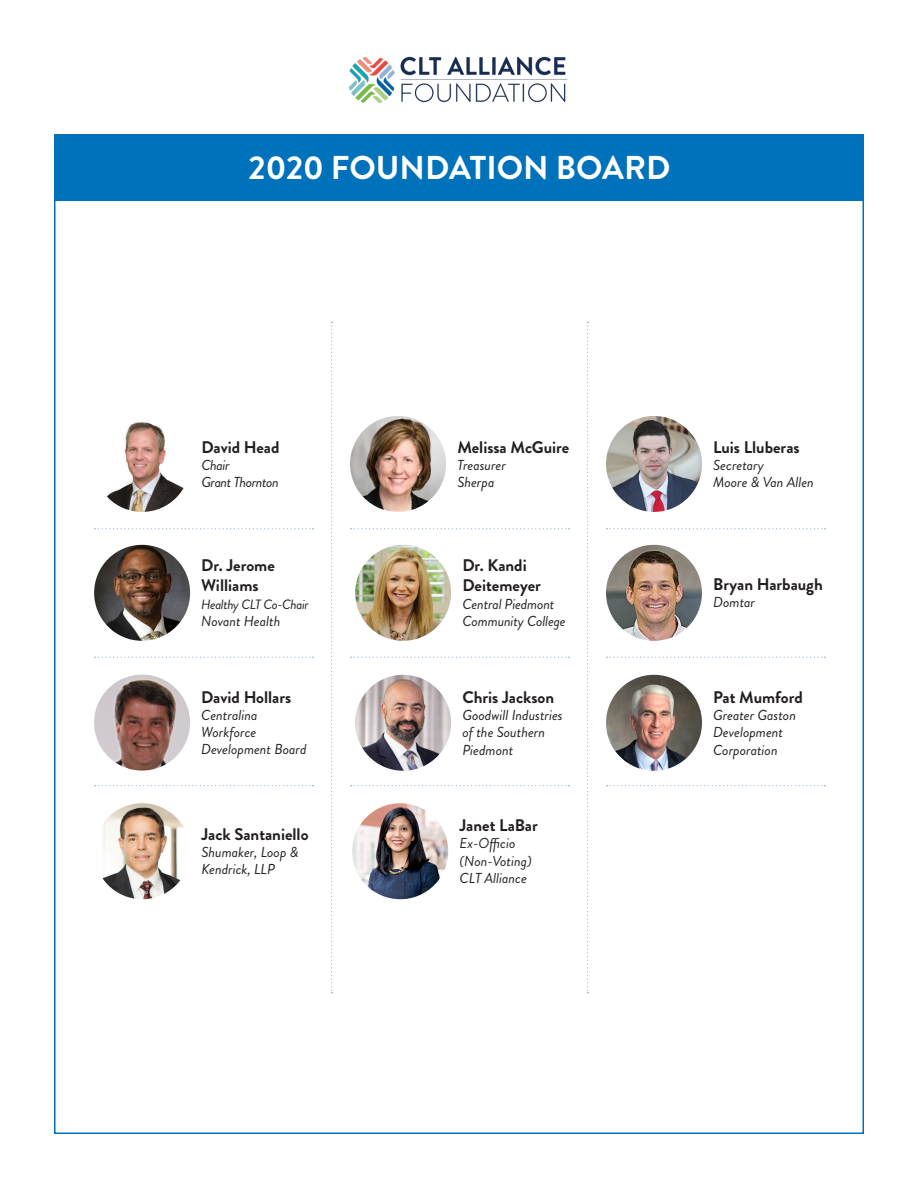
<style>
.page{position:relative;width:918px;height:1188px;background:#fff}
.page>*{position:absolute;margin:0;border:0;box-sizing:border-box;transform-origin:0 0}
.t1{font:700 33px "Brandon Grotesque";color:#fff}
.t2{font:700 16.8px/20.2px "Brandon Grotesque";color:#231f20}
.t3{font:italic 14.4px/17.2px "Brandon Grotesque";color:#231f20}
.t4{font:italic 14.4px "Brandon Grotesque";letter-spacing:-.03em;color:#231f20}
.t5{font:italic 13.5px "Brandon Grotesque";letter-spacing:-.025em;color:#231f20}
</style>
<div class="page">
<div style="left:54px;top:134px;width:810px;height:67px;background:#0072bc"></div>
<svg style="left:331px;top:322px;width:2px;height:671px"></svg>
<svg style="left:587px;top:322px;width:2px;height:671px"></svg>
<svg style="left:95px;top:528px;width:218px;height:1px"></svg>
<svg style="left:95px;top:657px;width:218px;height:1px"></svg>
<svg style="left:95px;top:785px;width:218px;height:1px"></svg>
<img style="left:355px;top:545px;width:96px;height:96px;border-radius:48px">
<svg style="left:351px;top:528px;width:218px;height:1px"></svg>
<svg style="left:351px;top:657px;width:218px;height:1px"></svg>
<svg style="left:351px;top:785px;width:218px;height:1px"></svg>
<img style="left:606px;top:545px;width:96px;height:96px;border-radius:48px">
<img style="left:355px;top:675px;width:96px;height:96px;border-radius:48px">
<svg style="left:607px;top:528px;width:218px;height:1px"></svg>
<svg style="left:607px;top:657px;width:218px;height:1px"></svg>
<svg style="left:607px;top:785px;width:218px;height:1px"></svg>
<img style="left:94px;top:545px;width:96px;height:96px;border-radius:48px">
<img style="left:94px;top:675px;width:96px;height:96px;border-radius:48px">
<img style="left:606px;top:675px;width:96px;height:96px;border-radius:48px">
<img style="left:350px;top:416px;width:96px;height:96px;border-radius:48px">
<img style="left:94px;top:416px;width:96px;height:96px;border-radius:48px">
<img style="left:606px;top:416px;width:96px;height:96px;border-radius:48px">
<img style="left:94px;top:803px;width:96px;height:96px;border-radius:48px">
<img style="left:352px;top:803px;width:96px;height:96px;border-radius:48px">
<img style="left:348px;top:57px;width:220px;height:46px">
<p class="t1" style="left:249px;top:145px;width:423px">2020 FOUNDATION BOARD</p>
<p class="t2" style="left:201px;top:437px;width:80px">David Head</p>
<p class="t3" style="left:201px;top:456px;width:30px">Chair</p>
<p class="t4" style="left:201px;top:472px;width:79px">Grant Thornton</p>
<p class="t2" style="left:201px;top:556px;width:75px">Dr. Jerome<br>Williams</p>
<p class="t5" style="left:201px;top:595px;width:109px">Healthy CLT Co-Chair</p>
<p class="t3" style="left:201px;top:613px;width:81px">Novant Health</p>
<p class="t2" style="left:201px;top:687px;width:92px">David Hollars</p>
<p class="t3" style="left:201px;top:706px;width:107px">Centralina<br>Workforce<br>Development Board</p>
<p class="t2" style="left:201px;top:824px;width:109px">Jack Santaniello</p>
<p class="t3" style="left:201px;top:844px;width:99px">Shumaker, Loop &amp;<br>Kendrick, LLP</p>
<p class="t2" style="left:457px;top:437px;width:114px">Melissa McGuire</p>
<p class="t3" style="left:457px;top:456px;width:50px">Treasurer</p>
<p class="t3" style="left:457px;top:474px;width:38px">Sherpa</p>
<p class="t2" style="left:462px;top:556px;width:80px">Dr. Kandi<br>Deitemeyer</p>
<p class="t3" style="left:462px;top:595px;width:105px">Central Piedmont<br>Community College</p>
<p class="t2" style="left:462px;top:687px;width:93px">Chris Jackson</p>
<p class="t3" style="left:462px;top:707px;width:102px">Goodwill Industries of the Southern<br>Piedmont</p>
<p class="t2" style="left:460px;top:816px;width:80px">Janet LaBar</p>
<p class="t3" style="left:460px;top:835px;width:57px">Ex-Officio</p>
<p class="t3" style="left:460px;top:852px;width:74px">(Non-Voting)</p>
<p class="t3" style="left:460px;top:870px;width:69px">CLT Alliance</p>
<p class="t2" style="left:713px;top:437px;width:88px">Luis Lluberas</p>
<p class="t3" style="left:713px;top:456px;width:52px">Secretary</p>
<p class="t3" style="left:713px;top:474px;width:102px">Moore &amp; Van Allen</p>
<p class="t2" style="left:713px;top:574px;width:111px">Bryan Harbaugh</p>
<p class="t3" style="left:713px;top:594px;width:43px">Domtar</p>
<p class="t2" style="left:713px;top:687px;width:91px">Pat Mumford</p>
<p class="t3" style="left:713px;top:707px;width:84px">Greater Gaston<br>Development<br>Corporation</p>
</div>
